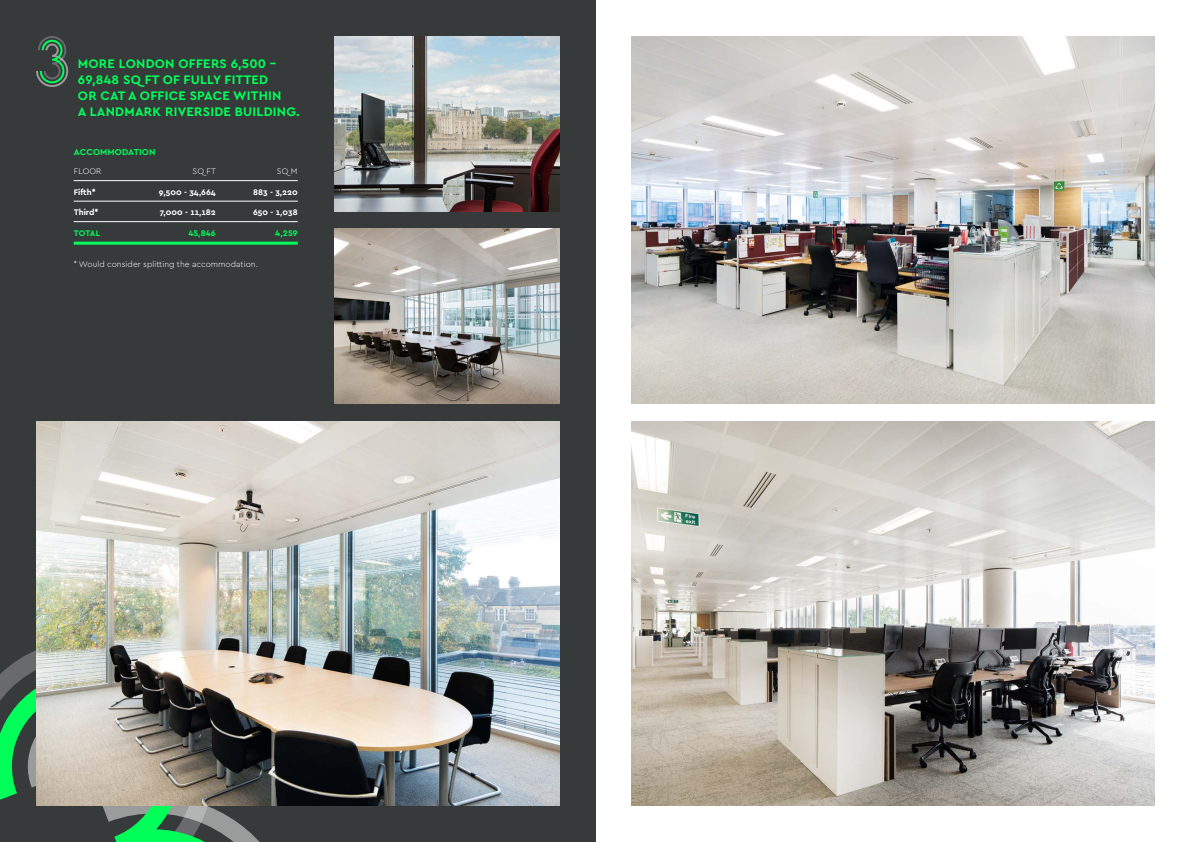
<style>
.page{position:relative;width:1191px;height:842px;background:#fff}
.page>*{position:absolute;margin:0;border:0;box-sizing:border-box;transform-origin:0 0}
.t1{font:700 13px/16px "Cera GR";letter-spacing:.02em;color:#00ff58}
.t2{font:700 9px "Cera GR";letter-spacing:.02em;color:#00ff58}
.t3{font:700 8.5px "Cera GR";color:#fff}
.t4{font:300 8.5px "Cera GR";color:#fff}
.t5{font:700 8.5px "Cera GR";letter-spacing:.02em;color:#00ff58}
</style>
<div class="page">
<img style="left:631px;top:421px;width:524px;height:385px">
<div style="left:0;top:0;width:595px;height:842px;background:#373a3b"></div>
<svg style="left:0;top:661px;width:260px;height:181px"></svg>
<hr style="left:74px;top:180px;width:224px;height:1px;background:#fff">
<hr style="left:74px;top:201px;width:224px;height:1px;background:#fff">
<hr style="left:74px;top:221px;width:224px;height:1px;background:#fff">
<hr style="left:74px;top:242px;width:224px;height:3px;background:#00ff58">
<img style="left:36px;top:421px;width:523px;height:385px">
<svg style="left:36px;top:36px;width:32px;height:51px"></svg>
<img style="left:334px;top:36px;width:225px;height:176px">
<img style="left:334px;top:228px;width:225px;height:176px">
<img style="left:631px;top:36px;width:524px;height:368px">
<p class="t1" style="left:78px;top:56px;width:223px">MORE LONDON OFFERS 6,500 –<br>69,848 SQ FT OF FULLY FITTED<br>OR CAT A OFFICE SPACE WITHIN<br>A LANDMARK RIVERSIDE BUILDING.</p>
<p class="t2" style="left:74px;top:147px;width:83px">ACCOMMODATION</p>
<p class="t4" style="left:74px;top:167px;width:29px">FLOOR</p>
<p class="t4" style="left:192px;top:167px;width:25px">SQ FT</p>
<p class="t4" style="left:277px;top:167px;width:22px">SQ M</p>
<p class="t3" style="left:74px;top:187px;width:23px">Fifth*</p>
<p class="t3" style="left:159px;top:187px;width:58px">9,500 - 34,664</p>
<p class="t3" style="left:253px;top:187px;width:46px">883 - 3,220</p>
<p class="t3" style="left:74px;top:208px;width:26px">Third*</p>
<p class="t3" style="left:160px;top:208px;width:57px">7,000 - 11,182</p>
<p class="t3" style="left:253px;top:208px;width:46px">650 - 1,038</p>
<p class="t5" style="left:74px;top:228px;width:28px">TOTAL</p>
<p class="t5" style="left:188px;top:228px;width:29px">45,846</p>
<p class="t5" style="left:275px;top:228px;width:24px">4,259</p>
<p class="t4" style="left:74px;top:259px;width:186px">* Would consider splitting the accommodation.</p>
</div>
